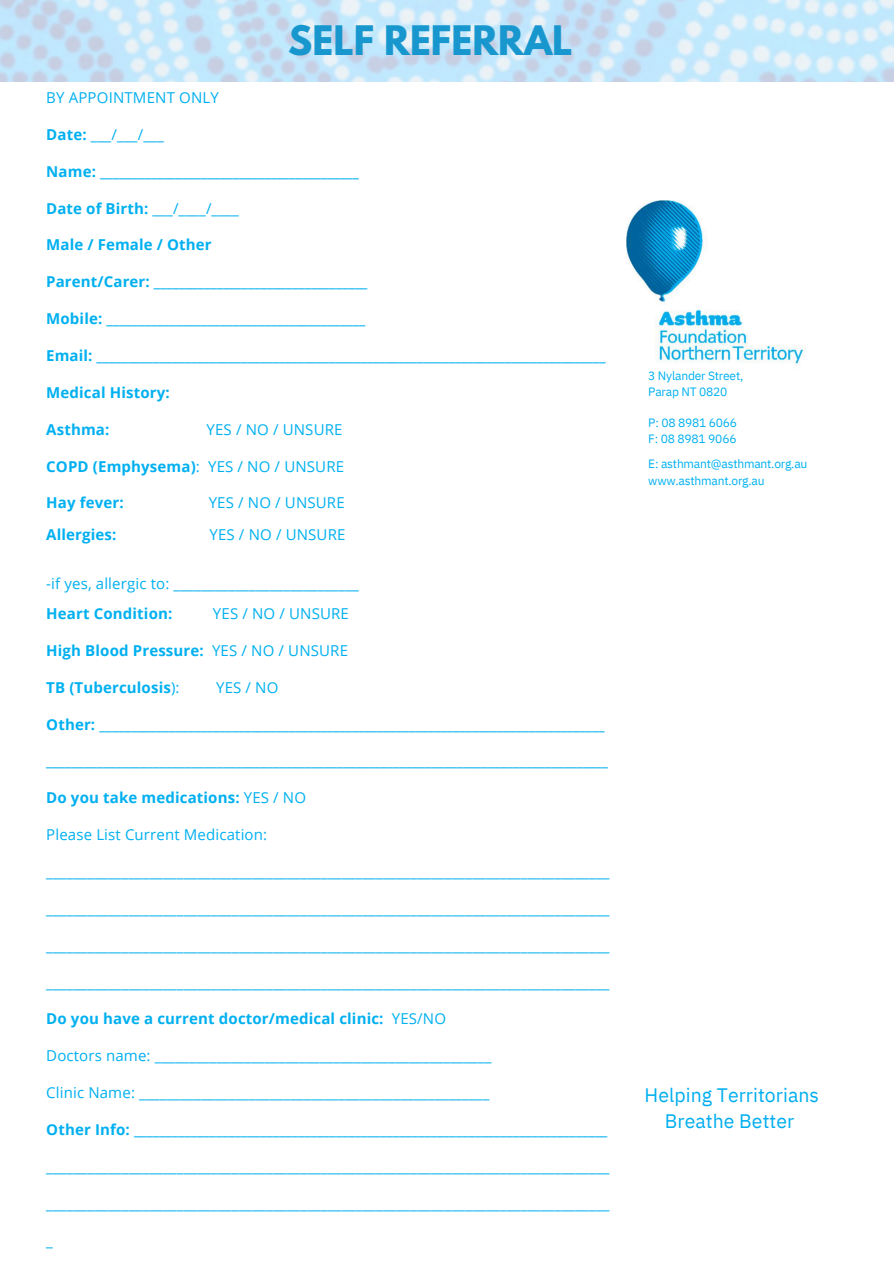
<style>
.page{position:relative;width:894px;height:1264px;background:#fff}
.page>*{position:absolute;margin:0;border:0;box-sizing:border-box;transform-origin:0 0}
.t1{font:700 36px "League Spartan";color:#1897ce}
.t2{font:19.5px/25.8px "IBM Plex Sans";letter-spacing:.005em;color:#00aeef;text-align:center}
.t3{font:15px/30.2px "Open Sans";letter-spacing:.01em;color:#00b0f0}
.t4{font:700 15px "Open Sans";letter-spacing:.01em;color:#00b0f0}
.t5{font:12px/16.8px "IBM Plex Sans";letter-spacing:-.015em;color:#00b0f0}
.s1{font-weight:700}
.s2{font-weight:400}
</style>
<div class="page">
<img style="left:626px;top:200px;width:180px;height:165px">
<img style="left:0;top:0;width:893px;height:81px">
<p class="t1" style="left:288px;top:23px;width:286px">SELF REFERRAL</p>
<h1 class="t3" style="left:46px;top:82px;width:174px">BY APPOINTMENT ONLY</h1>
<h1 class="t3" style="left:46px;top:119px;width:119px"><span class="s1">Date:</span> ___/___/___</h1>
<h1 class="t4" style="left:46px;top:161px;width:314px">Name: _________________________________________</h1>
<h1 class="t3" style="left:46px;top:193px;width:194px"><span class="s1">Date of Birth:</span> ___/____/____</h1>
<h1 class="t4" style="left:46px;top:234px;width:167px">Male / Female / Other</h1>
<h1 class="t4" style="left:46px;top:271px;width:322px">Parent/Carer: __________________________________</h1>
<h1 class="t4" style="left:46px;top:308px;width:320px">Mobile: _________________________________________</h1>
<h1 class="t4" style="left:46px;top:345px;width:560px">Email: _________________________________________________________________________________</h1>
<h1 class="t4" style="left:46px;top:382px;width:125px">Medical History:</h1>
<h1 class="t4" style="left:46px;top:418px;width:65px">Asthma:</h1>
<h1 class="t3" style="left:206px;top:414px;width:137px">YES / NO / UNSURE</h1>
<h1 class="t4" style="left:46px;top:455px;width:299px">COPD (Emphysema)<span class="s2">: YES / NO / UNSURE</span></h1>
<h1 class="t4" style="left:46px;top:492px;width:79px">Hay fever:</h1>
<h1 class="t3" style="left:209px;top:487px;width:137px">YES / NO / UNSURE</h1>
<h1 class="t4" style="left:46px;top:523px;width:72px">Allergies:</h1>
<h1 class="t3" style="left:209px;top:519px;width:137px">YES / NO / UNSURE</h1>
<h3 class="t3" style="left:46px;top:568px;width:314px">-if yes, allergic to: ___________________________<br><span class="s1">Heart Condition:</span></h3>
<h3 class="t3" style="left:213px;top:598px;width:137px">YES / NO / UNSURE</h3>
<h3 class="t4" style="left:46px;top:640px;width:303px">High Blood Pressure: <span class="s2">YES / NO / UNSURE</span></h3>
<h3 class="t4" style="left:46px;top:676px;width:135px">TB (Tuberculosis<span class="s2">):</span></h3>
<h3 class="t3" style="left:216px;top:671px;width:64px">YES / NO</h3>
<h3 class="t4" style="left:46px;top:713px;width:559px">Other: ________________________________________________________________________________</h3>
<h3 class="t4" style="left:46px;top:750px;width:563px">_________________________________________________________________________________________</h3>
<h3 class="t4" style="left:46px;top:787px;width:261px">Do you take medications: <span class="s2">YES / NO</span></h3>
<h3 class="t3" style="left:46px;top:819px;width:222px">Please List Current Medication:</h3>
<h3 class="t3" style="left:46px;top:856px;width:564px">__________________________________________________________________________________</h3>
<h3 class="t3" style="left:46px;top:893px;width:564px">__________________________________________________________________________________</h3>
<h3 class="t3" style="left:46px;top:929px;width:564px">__________________________________________________________________________________</h3>
<h3 class="t3" style="left:46px;top:966px;width:564px">__________________________________________________________________________________</h3>
<h3 class="t4" style="left:46px;top:1008px;width:401px">Do you have a current doctor/medical clinic: <span class="s2">YES/NO</span></h3>
<h3 class="t3" style="left:46px;top:1040px;width:446px">Doctors name: _________________________________________________</h3>
<h3 class="t3" style="left:46px;top:1077px;width:444px">Clinic Name: ___________________________________________________</h3>
<h3 class="t4" style="left:46px;top:1118px;width:562px">Other Info: ___________________________________________________________________________</h3>
<h3 class="t3" style="left:46px;top:1150px;width:564px">__________________________________________________________________________________</h3>
<h3 class="t3" style="left:46px;top:1187px;width:564px">__________________________________________________________________________________</h3>
<h3 class="t3" style="left:46px;top:1224px;width:8px">_</h3>
<h3 class="t5" style="left:648px;top:367px;width:97px">3 Nylander Street,</h3>
<p class="t5" style="left:648px;top:383px;width:81px">Parap NT 0820</p>
<p class="t5" style="left:648px;top:413px;width:90px">P: 08 8981 6066<br>F: 08 8981 9066</p>
<p class="t5" style="left:648px;top:455px;width:161px">E: asthmant@asthmant.org.au</p>
<h4 class="t5" style="left:648px;top:472px;width:118px">www.asthmant.org.au</h4>
<p class="t2" style="left:644px;top:1082px;width:176px">Helping Territorians<br>Breathe Better</p>
</div>
